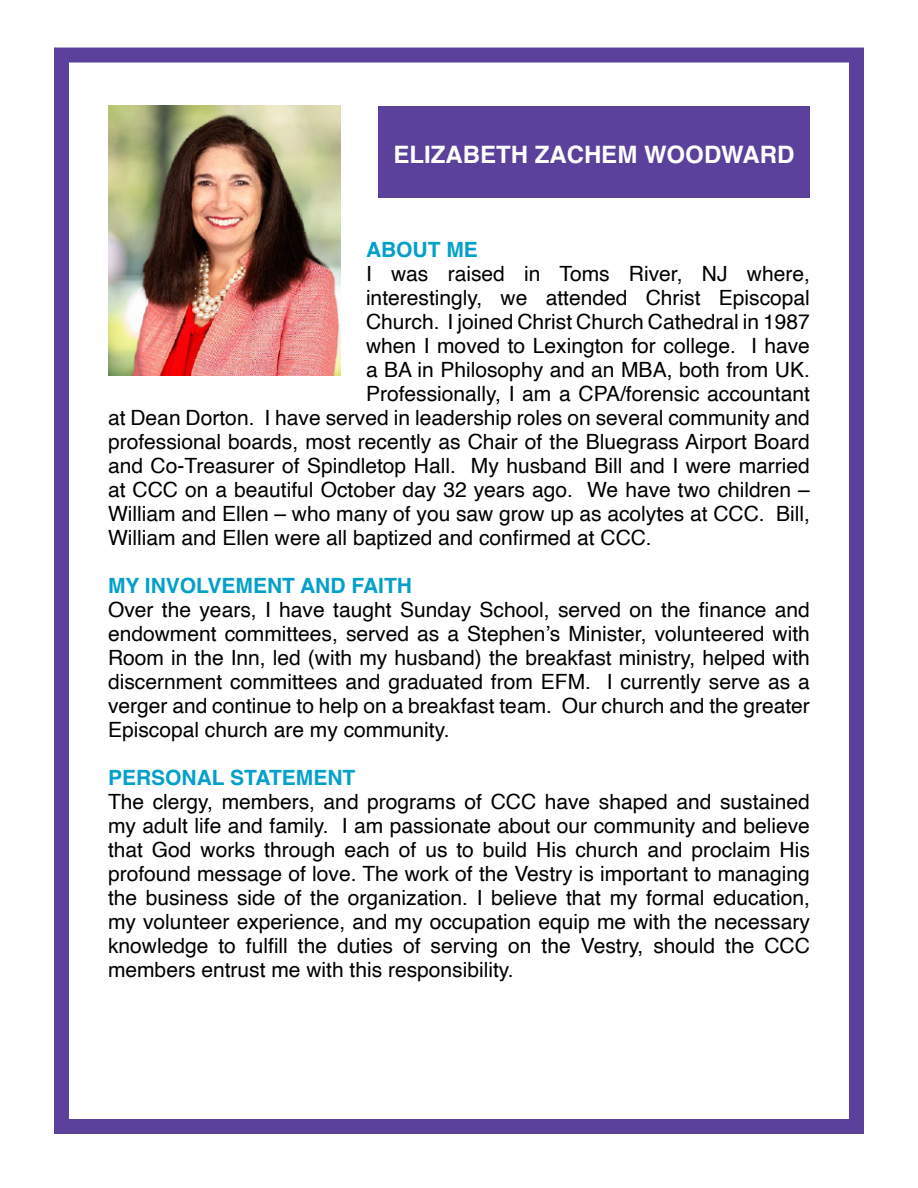
<style>
.page{position:relative;width:918px;height:1188px;background:#fff}
.page>*{position:absolute;margin:0;border:0;box-sizing:border-box;transform-origin:0 0}
.t1{font:700 24px "Helvetica";color:#fff}
.t2{font:21px/24px "Helvetica";color:#000;text-align:justify}
.t3{font:700 21px "Helvetica";color:#03a0c9}
</style>
<div class="page">
<div style="left:54px;top:48px;width:810px;height:1086px;border:15px solid #5b419c"></div>
<div style="left:378px;top:106px;width:432px;height:91px;background:#5b419c"></div>
<img style="left:108px;top:106px;width:233px;height:270px">
<p class="t1" style="left:393px;top:139px;width:403px">ELIZABETH ZACHEM WOODWARD</p>
<p class="t3" style="left:366px;top:236px;width:113px">ABOUT ME</p>
<p class="t2" style="left:366px;top:262px;width:445px">I was raised in Toms River, NJ where,</p>
<p class="t2" style="left:366px;top:286px;width:445px">interestingly, we attended Christ Episcopal</p>
<p class="t2" style="left:366px;top:310px;width:445px">Church. I joined Christ Church Cathedral in 1987</p>
<p class="t2" style="left:366px;top:334px;width:445px">when I moved to Lexington for college. I have</p>
<p class="t2" style="left:366px;top:358px;width:445px">a BA in Philosophy and an MBA, both from UK.</p>
<p class="t2" style="left:366px;top:382px;width:445px">Professionally, I am a CPA/forensic accountant</p>
<p class="t2" style="left:108px;top:406px;width:703px">at Dean Dorton. I have served in leadership roles on several community and</p>
<p class="t2" style="left:108px;top:430px;width:703px">professional boards, most recently as Chair of the Bluegrass Airport Board</p>
<p class="t2" style="left:108px;top:454px;width:703px">and Co-Treasurer of Spindletop Hall. My husband Bill and I were married</p>
<p class="t2" style="left:108px;top:478px;width:703px">at CCC on a beautiful October day 32 years ago. We have two children –</p>
<p class="t2" style="left:108px;top:502px;width:703px">William and Ellen – who many of you saw grow up as acolytes at CCC. Bill,</p>
<p class="t2" style="left:108px;top:526px;width:545px">William and Ellen were all baptized and confirmed at CCC.</p>
<p class="t3" style="left:108px;top:572px;width:306px">MY INVOLVEMENT AND FAITH</p>
<p class="t2" style="left:108px;top:598px;width:703px">Over the years, I have taught Sunday School, served on the finance and endowment committees, served as a Stephen’s Minister, volunteered with Room in the Inn, led (with my husband) the breakfast ministry, helped with discernment committees and graduated from EFM. I currently serve as a verger and continue to help on a breakfast team. Our church and the greater Episcopal church are my community.</p>
<p class="t3" style="left:108px;top:764px;width:249px">PERSONAL STATEMENT</p>
<p class="t2" style="left:108px;top:790px;width:703px">The clergy, members, and programs of CCC have shaped and sustained my adult life and family. I am passionate about our community and believe that God works through each of us to build His church and proclaim His profound message of love. The work of the Vestry is important to managing the business side of the organization. I believe that my formal education, my volunteer experience, and my occupation equip me with the necessary knowledge to fulfill the duties of serving on the Vestry, should the CCC members entrust me with this responsibility.</p>
</div>
